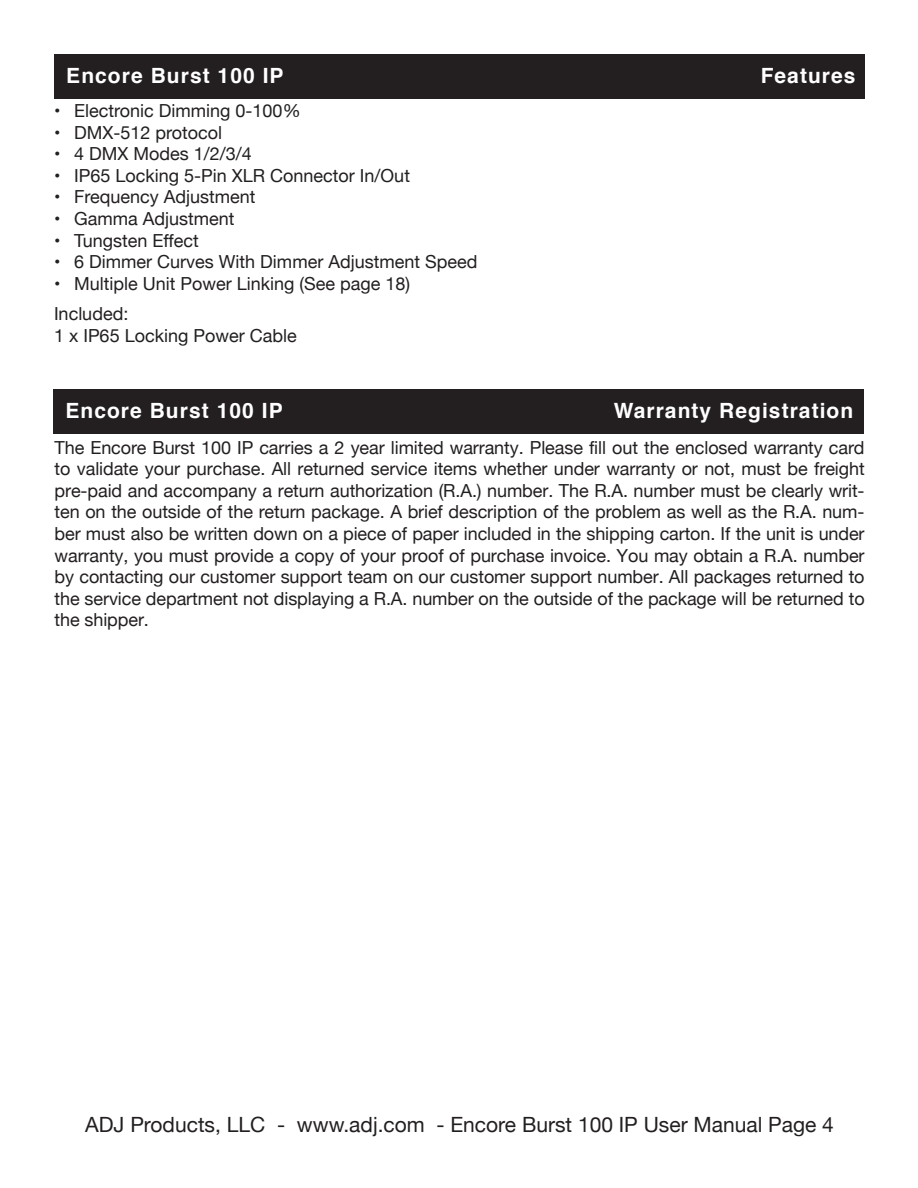
<style>
.page{position:relative;width:918px;height:1188px;background:#fff}
.page>*{position:absolute;margin:0;border:0;box-sizing:border-box;transform-origin:0 0}
.t1{font:700 21px "Helvetica";letter-spacing:.05em;color:#fff}
.t2{font:21px "Helvetica Neue";color:#231f20}
.t3{font:18px/21.6px "Helvetica Neue";color:#231f20;text-align:justify}
</style>
<div class="page">
<div style="left:54px;top:54px;width:811px;height:44px;background:#231f20"></div>
<div style="left:53px;top:389px;width:811px;height:45px;background:#231f20"></div>
<p class="t1" style="left:66px;top:59px;width:219px">Encore Burst 100 IP</p>
<p class="t1" style="left:761px;top:59px;width:96px">Features</p>
<p class="t3" style="left:54px;top:101px;width:248px">• Electronic Dimming 0-100%</p>
<p class="t3" style="left:54px;top:122px;width:170px">• DMX-512 protocol</p>
<p class="t3" style="left:54px;top:144px;width:199px">• 4 DMX Modes 1/2/3/4</p>
<p class="t3" style="left:54px;top:166px;width:358px">• IP65 Locking 5-Pin XLR Connector In/Out</p>
<p class="t3" style="left:54px;top:187px;width:203px">• Frequency Adjustment</p>
<p class="t3" style="left:54px;top:209px;width:182px">• Gamma Adjustment</p>
<p class="t3" style="left:54px;top:230px;width:146px">• Tungsten Effect</p>
<p class="t3" style="left:54px;top:252px;width:425px">• 6 Dimmer Curves With Dimmer Adjustment Speed</p>
<p class="t3" style="left:54px;top:274px;width:358px">• Multiple Unit Power Linking (See page 18)</p>
<p class="t3" style="left:54px;top:304px;width:76px">Included:</p>
<p class="t3" style="left:54px;top:326px;width:244px">1 x IP65 Locking Power Cable</p>
<p class="t1" style="left:65px;top:394px;width:219px">Encore Burst 100 IP</p>
<p class="t1" style="left:614px;top:394px;width:241px">Warranty Registration</p>
<p class="t3" style="left:55px;top:437px;width:812px">The Encore Burst 100 IP carries a 2 year limited warranty. Please fill out the enclosed warranty card to validate your purchase. All returned service items whether under warranty or not, must be freight pre-paid and accompany a return authorization (R.A.) number. The R.A. number must be clearly writ&shy;ten on the outside of the return package. A brief description of the problem as well as the R.A. num&shy;ber must also be written down on a piece of paper included in the shipping carton. If the unit is under warranty, you must provide a copy of your proof of purchase invoice. You may obtain a R.A. number by contacting our customer support team on our customer support number. All packages returned to the service department not displaying a R.A. number on the outside of the package will be returned to the shipper.</p>
<p class="t2" style="left:85px;top:1110px;width:750px">ADJ Products, LLC - www.adj.com - Encore Burst 100 IP User Manual Page 4</p>
</div>
